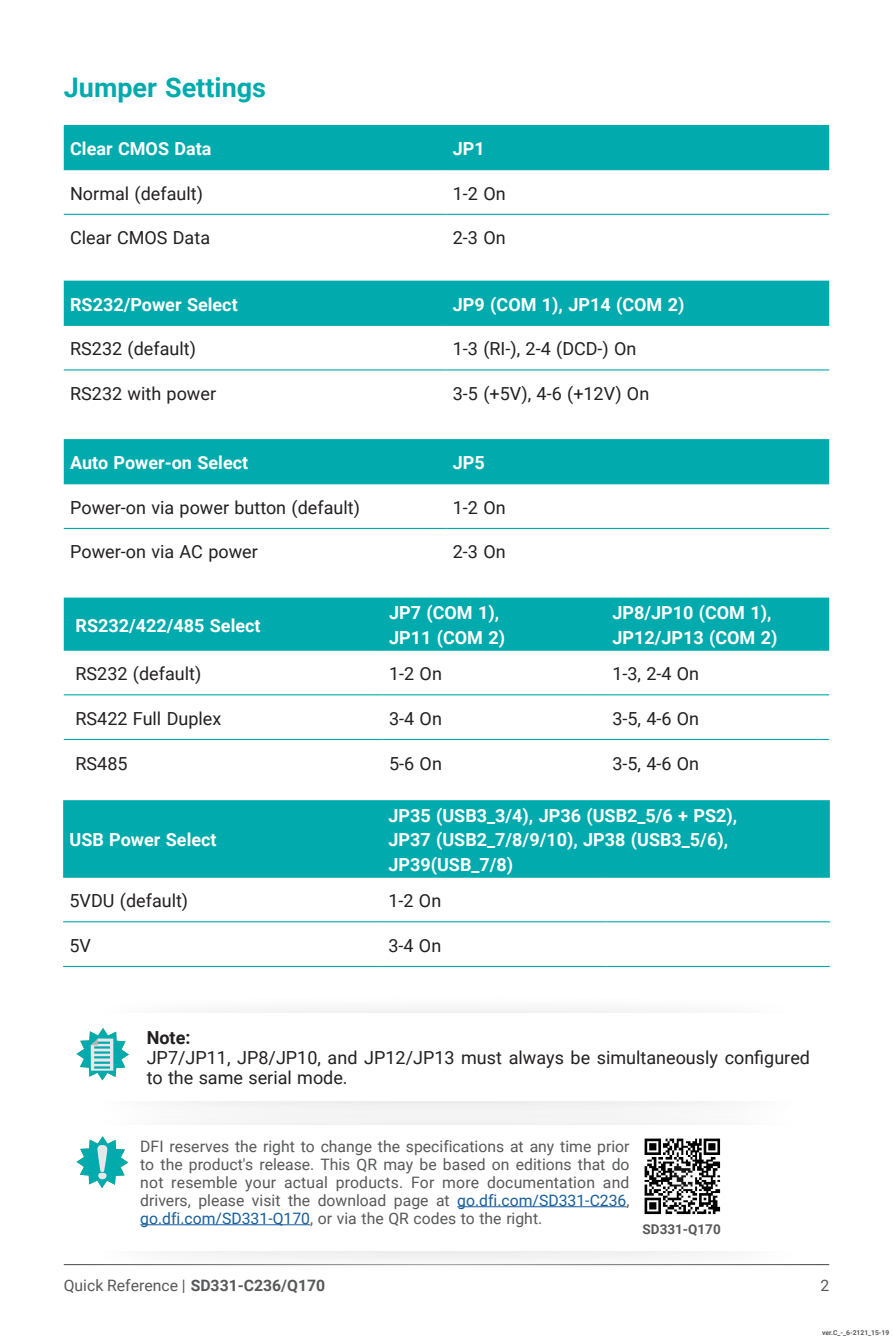
<style>
.page{position:relative;width:893px;height:1340px;background:#fff}
.page>*{position:absolute;margin:0;border:0;box-sizing:border-box;transform-origin:0 0}
.Subheading_1{font:700 27px "Roboto";color:#00aaad}
.QR_Table_Body_Text{font:18px "Roboto";color:#231f20}
.QR_Table_Heading{font:700 18px "Roboto";color:#fff}
.note{font:18px/20.2px "Roboto";color:#231f20}
.note-2{font:700 18px "Roboto";color:#231f20}
.Important{font:15.75px/18px "Roboto";color:#57585a;text-align:justify}
.t1{font:700 13.5px "Roboto";color:#57585a}
.t2{font:700 6.75px "Roboto";color:#57585a}
.s1{color:#175d9e}
.s2{font-weight:700}
</style>
<div class="page">
<hr style="left:64px;top:1263px;width:765px;height:2px;background:#57585a">
<div style="left:64px;top:125px;width:765px;height:44px;background:#00aaad"></div>
<hr style="left:64px;top:169px;width:382px;height:1px;background:#00aaad">
<hr style="left:446px;top:169px;width:383px;height:1px;background:#00aaad">
<hr style="left:64px;top:214px;width:382px;height:1px;background:#00aaad">
<hr style="left:446px;top:214px;width:383px;height:1px;background:#00aaad">
<div style="left:64px;top:280px;width:765px;height:45px;background:#00aaad"></div>
<hr style="left:64px;top:325px;width:382px;height:1px;background:#00aaad">
<hr style="left:446px;top:325px;width:383px;height:1px;background:#00aaad">
<hr style="left:64px;top:369px;width:382px;height:1px;background:#00aaad">
<hr style="left:446px;top:369px;width:383px;height:1px;background:#00aaad">
<div style="left:64px;top:439px;width:765px;height:44px;background:#00aaad"></div>
<hr style="left:64px;top:483px;width:382px;height:1px;background:#00aaad">
<hr style="left:446px;top:483px;width:383px;height:1px;background:#00aaad">
<hr style="left:64px;top:528px;width:382px;height:1px;background:#00aaad">
<hr style="left:446px;top:528px;width:383px;height:1px;background:#00aaad">
<div style="left:64px;top:597px;width:765px;height:52px;background:#00aaad"></div>
<hr style="left:64px;top:649px;width:319px;height:1px;background:#00aaad">
<hr style="left:383px;top:649px;width:223px;height:1px;background:#00aaad">
<hr style="left:606px;top:649px;width:223px;height:1px;background:#00aaad">
<hr style="left:64px;top:694px;width:319px;height:1px;background:#00aaad">
<hr style="left:383px;top:694px;width:223px;height:1px;background:#00aaad">
<hr style="left:606px;top:694px;width:223px;height:1px;background:#00aaad">
<hr style="left:64px;top:739px;width:319px;height:1px;background:#00aaad">
<hr style="left:383px;top:739px;width:223px;height:1px;background:#00aaad">
<hr style="left:606px;top:739px;width:223px;height:1px;background:#00aaad">
<div style="left:63px;top:800px;width:767px;height:76px;background:#00aaad"></div>
<hr style="left:63px;top:876px;width:319px;height:1px;background:#00aaad">
<hr style="left:382px;top:876px;width:225px;height:1px;background:#00aaad">
<hr style="left:607px;top:876px;width:223px;height:1px;background:#00aaad">
<hr style="left:63px;top:921px;width:319px;height:1px;background:#00aaad">
<hr style="left:382px;top:921px;width:225px;height:1px;background:#00aaad">
<hr style="left:607px;top:921px;width:223px;height:1px;background:#00aaad">
<hr style="left:63px;top:965px;width:319px;height:2px;background:#00aaad">
<hr style="left:382px;top:965px;width:225px;height:2px;background:#00aaad">
<hr style="left:607px;top:965px;width:223px;height:2px;background:#00aaad">
<div style="left:80px;top:1175px;width:733px;height:98px;background:#231f20;opacity:.75"></div>
<div style="left:64px;top:1124px;width:765px;height:126px;background:#fff"></div>
<hr style="left:457px;top:1206px;width:169px;height:1px;background:#175d9e">
<hr style="left:140px;top:1224px;width:170px;height:1px;background:#175d9e">
<svg style="left:77px;top:1136px;width:51px;height:52px"></svg>
<div style="left:80px;top:1026px;width:733px;height:97px;background:#f5f5f5"></div>
<div style="left:64px;top:1013px;width:765px;height:88px;background:#fff"></div>
<svg style="left:77px;top:1028px;width:52px;height:52px"></svg>
<img style="left:644px;top:1138px;width:77px;height:77px">
<p class="Subheading_1" style="left:64px;top:69px;width:204px">Jumper Settings</p>
<p class="QR_Table_Heading" style="left:70px;top:136px;width:143px">Clear CMOS Data</p>
<p class="QR_Table_Heading" style="left:453px;top:136px;width:34px">JP1</p>
<p class="QR_Table_Body_Text" style="left:70px;top:181px;width:134px">Normal (default)</p>
<p class="QR_Table_Body_Text" style="left:453px;top:181px;width:54px">1-2 On</p>
<p class="QR_Table_Body_Text" style="left:70px;top:225px;width:141px">Clear CMOS Data</p>
<p class="QR_Table_Body_Text" style="left:453px;top:225px;width:54px">2-3 On</p>
<p class="QR_Table_Heading" style="left:70px;top:292px;width:169px">RS232/Power Select</p>
<p class="QR_Table_Heading" style="left:453px;top:292px;width:233px">JP9 (COM 1), JP14 (COM 2)</p>
<p class="QR_Table_Body_Text" style="left:70px;top:336px;width:127px">RS232 (default)</p>
<p class="QR_Table_Body_Text" style="left:453px;top:336px;width:185px">1-3 (RI-), 2-4 (DCD-) On</p>
<p class="QR_Table_Body_Text" style="left:70px;top:381px;width:147px">RS232 with power</p>
<p class="QR_Table_Body_Text" style="left:453px;top:381px;width:198px">3-5 (+5V), 4-6 (+12V) On</p>
<p class="QR_Table_Heading" style="left:70px;top:450px;width:180px">Auto Power-on Select</p>
<p class="QR_Table_Heading" style="left:453px;top:450px;width:34px">JP5</p>
<p class="QR_Table_Body_Text" style="left:70px;top:495px;width:291px">Power-on via power button (default)</p>
<p class="QR_Table_Body_Text" style="left:453px;top:495px;width:54px">1-2 On</p>
<p class="QR_Table_Body_Text" style="left:70px;top:539px;width:189px">Power-on via AC power</p>
<p class="QR_Table_Body_Text" style="left:453px;top:539px;width:54px">2-3 On</p>
<p class="QR_Table_Heading" style="left:76px;top:612px;width:187px">RS232/422/485 Select</p>
<p class="QR_Table_Heading" style="left:389px;top:600px;width:112px">JP7 (COM 1),</p>
<p class="QR_Table_Heading" style="left:389px;top:624px;width:118px">JP11 (COM 2)</p>
<p class="QR_Table_Heading" style="left:612px;top:600px;width:161px">JP8/JP10 (COM 1),</p>
<p class="QR_Table_Heading" style="left:612px;top:624px;width:167px">JP12/JP13 (COM 2)</p>
<p class="QR_Table_Body_Text" style="left:76px;top:661px;width:127px">RS232 (default)</p>
<p class="QR_Table_Body_Text" style="left:389px;top:661px;width:54px">1-2 On</p>
<p class="QR_Table_Body_Text" style="left:612px;top:661px;width:88px">1-3, 2-4 On</p>
<p class="QR_Table_Body_Text" style="left:76px;top:706px;width:147px">RS422 Full Duplex</p>
<p class="QR_Table_Body_Text" style="left:389px;top:706px;width:54px">3-4 On</p>
<p class="QR_Table_Body_Text" style="left:612px;top:706px;width:88px">3-5, 4-6 On</p>
<p class="QR_Table_Body_Text" style="left:76px;top:750px;width:54px">RS485</p>
<p class="QR_Table_Body_Text" style="left:389px;top:750px;width:54px">5-6 On</p>
<p class="QR_Table_Body_Text" style="left:612px;top:750px;width:88px">3-5, 4-6 On</p>
<p class="QR_Table_Heading" style="left:70px;top:827px;width:149px">USB Power Select</p>
<p class="QR_Table_Heading" style="left:388px;top:803px;width:350px">JP35 (USB3_3/4), JP36 (USB2_5/6 + PS2),</p>
<p class="QR_Table_Heading" style="left:388px;top:827px;width:341px">JP37 (USB2_7/8/9/10), JP38 (USB3_5/6),</p>
<p class="QR_Table_Heading" style="left:388px;top:851px;width:126px">JP39(USB_7/8)</p>
<p class="QR_Table_Body_Text" style="left:70px;top:888px;width:120px">5VDU (default)</p>
<p class="QR_Table_Body_Text" style="left:388px;top:888px;width:54px">1-2 On</p>
<p class="QR_Table_Body_Text" style="left:70px;top:932px;width:23px">5V</p>
<p class="QR_Table_Body_Text" style="left:388px;top:932px;width:54px">3-4 On</p>
<p class="note-2" style="left:147px;top:1024px;width:45px">Note:</p>
<p class="note" style="left:147px;top:1046px;width:665px">JP7/JP11, JP8/JP10, and JP12/JP13 must always be simultaneously configured to the same serial mode.</p>
<p class="Important" style="left:140px;top:1136px;width:491px">DFI reserves the right to change the specifications at any time prior to the product's release. This QR may be based on editions that do not resemble your actual products. For more documentation and drivers, please visit the download page at <span class="s1">go.dfi.com/SD331-C236</span>, <span class="s1">go.dfi.com/SD331-Q170</span>, or via the QR codes to the right.</p>
<p class="t1" style="left:643px;top:1219px;width:80px">SD331-Q170</p>
<p class="Important" style="left:64px;top:1275px;width:263px">Quick Reference | <span class="s2">SD331-C236/Q170</span></p>
<p class="Important" style="left:820px;top:1275px;width:10px">2</p>
<p class="t2" style="left:822px;top:1327px;width:69px">ver.C_-_6-2121_15-19</p>
</div>
